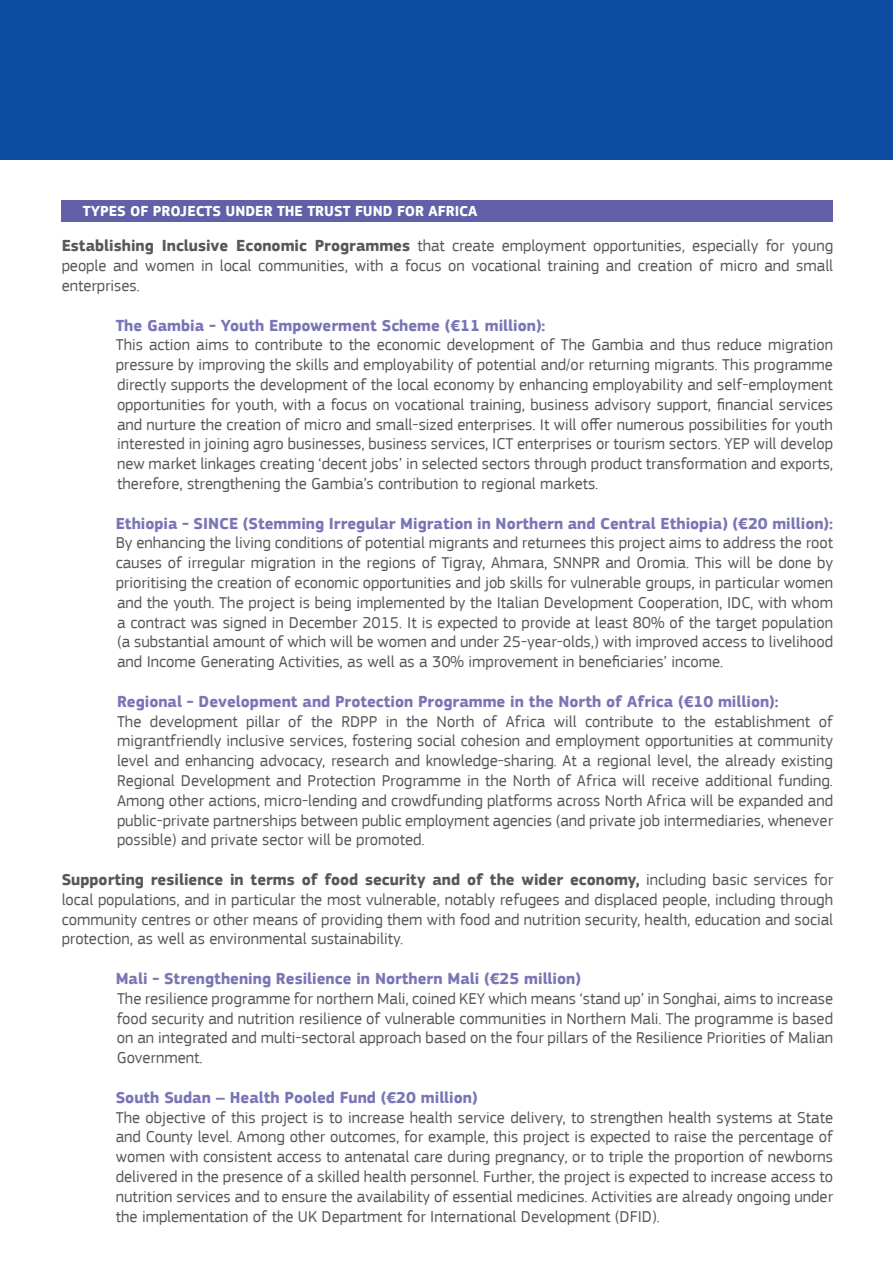
<style>
.page{position:relative;width:893px;height:1263px;background:#fff}
.page>*{position:absolute;margin:0;border:0;box-sizing:border-box;transform-origin:0 0}
.t1{font:16.5px/19.8px "EC Square Sans Pro";color:#57585a;text-align:justify}
.t2{font:700 16.5px "EC Square Sans Pro";color:#7a76b6}
.t3{font:700 15px "EC Square Sans Pro";color:#fff}
.s1{font-weight:700}
</style>
<div class="page">
<div style="left:0;top:0;width:893px;height:160px;background:#0d4da1"></div>
<div style="left:62px;top:200px;width:771px;height:21px;background:#6160a9"></div>
<p class="t3" style="left:83px;top:202px;width:396px">TYPES OF PROJECTS UNDER THE TRUST FUND FOR AFRICA</p>
<p class="t1" style="left:62px;top:236px;width:773px"><span class="s1">Establishing Inclusive Economic Programmes</span> that create employment opportunities, especially for young people and women in local communities, with a focus on vocational training and creation of micro and small enterprises.</p>
<p class="t2" style="left:116px;top:315px;width:431px">The Gambia - Youth Empowerment Scheme (€11 million):</p>
<p class="t1" style="left:116px;top:335px;width:719px">This action aims to contribute to the economic development of The Gambia and thus reduce migration pressure by improving the skills and employability of potential and/or returning migrants. This programme directly supports the development of the local economy by enhancing employability and self-employment opportunities for youth, with a focus on vocational training, business advisory support, financial services and nurture the creation of micro and small-sized enterprises. It will offer numerous possibilities for youth interested in joining agro businesses, business services, ICT enterprises or tourism sectors. YEP will develop new market linkages creating ‘decent jobs’ in selected sectors through product transformation and exports, therefore, strengthening the Gambia’s contribution to regional markets.</p>
<p class="t2" style="left:116px;top:513px;width:719px">Ethiopia - SINCE (Stemming Irregular Migration in Northern and Central Ethiopia) (€20 million):</p>
<p class="t1" style="left:116px;top:533px;width:719px">By enhancing the living conditions of potential migrants and returnees this project aims to address the root causes of irregular migration in the regions of Tigray, Ahmara, SNNPR and Oromia. This will be done by prioritising the creation of economic opportunities and job skills for vulnerable groups, in particular women and the youth. The project is being implemented by the Italian Development Cooperation, IDC, with whom a contract was signed in December 2015. It is expected to provide at least 80% of the target population (a substantial amount of which will be women and under 25-year-olds,) with improved access to livelihood and Income Generating Activities, as well as a 30% improvement in beneficiaries’ income.</p>
<p class="t2" style="left:117px;top:691px;width:663px">Regional - Development and Protection Programme in the North of Africa (€10 million):</p>
<p class="t1" style="left:117px;top:711px;width:718px">The development pillar of the RDPP in the North of Africa will contribute to the establishment of migrantfriendly inclusive services, fostering social cohesion and employment opportunities at community level and enhancing advocacy, research and knowledge-sharing. At a regional level, the already existing Regional Development and Protection Programme in the North of Africa will receive additional funding.<br>Among other actions, micro-lending and crowdfunding platforms across North Africa will be expanded and public-private partnerships between public employment agencies (and private job intermediaries, whenever possible) and private sector will be promoted.</p>
<p class="t1" style="left:62px;top:870px;width:773px"><span class="s1">Supporting resilience in terms of food security and of the wider economy,</span> including basic services for local populations, and in particular the most vulnerable, notably refugees and displaced people, including through community centres or other means of providing them with food and nutrition security, health, education and social protection, as well as environmental sustainability.</p>
<p class="t2" style="left:116px;top:969px;width:467px">Mali - Strengthening Resilience in Northern Mali (€25 million)</p>
<p class="t1" style="left:117px;top:988px;width:718px">The resilience programme for northern Mali, coined KEY which means ‘stand up’ in Songhai, aims to increase food security and nutrition resilience of vulnerable communities in Northern Mali. The programme is based on an integrated and multi-sectoral approach based on the four pillars of the Resilience Priorities of Malian Government.</p>
<p class="t2" style="left:116px;top:1087px;width:363px">South Sudan – Health Pooled Fund (€20 million)</p>
<p class="t1" style="left:116px;top:1107px;width:719px">The objective of this project is to increase health service delivery, to strengthen health systems at State and County level. Among other outcomes, for example, this project is expected to raise the percentage of women with consistent access to antenatal care during pregnancy, or to triple the proportion of newborns delivered in the presence of a skilled health personnel. Further, the project is expected to increase access to nutrition services and to ensure the availability of essential medicines. Activities are already ongoing under the implementation of the UK Department for International Development (DFID).</p>
</div>
